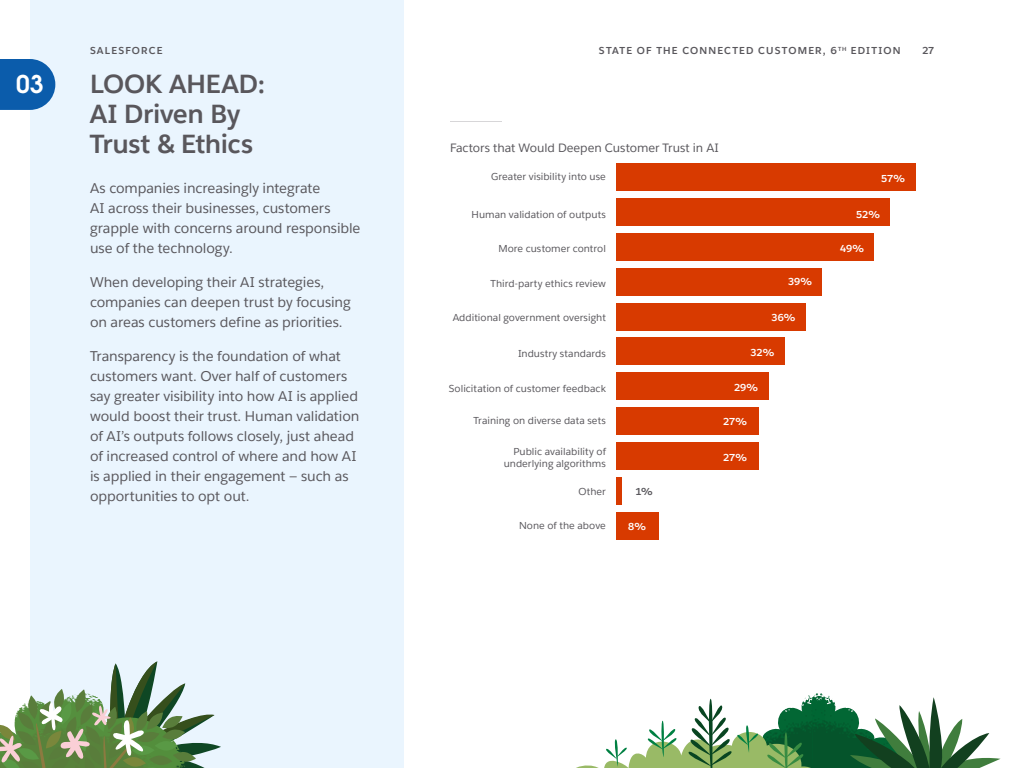
<style>
.page{position:relative;width:1024px;height:768px;background:#fff}
.page>*{position:absolute;margin:0;border:0;box-sizing:border-box;transform-origin:0 0}
.t1{font:700 26px/30px "Salesforce Sans";letter-spacing:-.01em;color:#59575c}
.t2{font:24.3px "Avant Garde For Salesforce Dm";color:#fff}
.t3{font:14px/20px "Salesforce Sans";letter-spacing:-.005em;color:#59575c}
.t4{font:12px "Salesforce Sans";letter-spacing:-.005em;color:#59575c}
.t5{font:10px/12px "Salesforce Sans";color:#59575c;text-align:right}
.t6{font:700 10px "Salesforce Sans";letter-spacing:.12em;color:#59575c}
.t7{font:700 10px "Salesforce Sans";letter-spacing:-.005em;color:#fff}
</style>
<div class="page">
<div style="left:30px;top:0;width:374px;height:768px;background:#eaf5fe"></div>
<svg style="left:0;top:59px;width:55px;height:51px;background:#206ab2"></svg>
<img style="left:812px;top:693px;width:38px;height:75px">
<svg style="left:576px;top:699px;width:244px;height:69px"></svg>
<svg style="left:850px;top:697px;width:151px;height:71px"></svg>
<svg style="left:0;top:661px;width:221px;height:107px"></svg>
<div style="left:616px;top:164px;width:300px;height:27px;background:#d83a00"></div>
<div style="left:616px;top:198px;width:274px;height:28px;background:#d83a00"></div>
<div style="left:616px;top:233px;width:258px;height:28px;background:#d83a00"></div>
<div style="left:616px;top:268px;width:206px;height:28px;background:#d83a00"></div>
<div style="left:616px;top:303px;width:190px;height:28px;background:#d83a00"></div>
<div style="left:616px;top:337px;width:169px;height:28px;background:#d83a00"></div>
<div style="left:616px;top:372px;width:153px;height:28px;background:#d83a00"></div>
<div style="left:616px;top:407px;width:142px;height:28px;background:#d83a00"></div>
<div style="left:616px;top:442px;width:142px;height:28px;background:#d83a00"></div>
<div style="left:616px;top:512px;width:42px;height:27px;background:#d83a00"></div>
<div style="left:616px;top:477px;width:6px;height:28px;background:#d83a00"></div>
<hr style="left:450px;top:121px;width:52px;height:1px;background:#7a787d">
<h2 class="t2" style="left:16px;top:68px;width:29px">03</h2>
<p class="t6" style="left:90px;top:44px;width:74px">SALESFORCE</p>
<p class="t6" style="left:599px;top:44px;width:303px">STATE OF THE CONNECTED CUSTOMER, 6<sup>TH</sup> EDITION</p>
<p class="t6" style="left:922px;top:44px;width:13px">27</p>
<h1 class="t1" style="left:90px;top:69px;width:177px">LOOK AHEAD:<br>AI Driven By<br>Trust &amp; Ethics</h1>
<p class="t3" style="left:90px;top:178px;width:272px">As companies increasingly integrate<br>AI across their businesses, customers grapple with concerns around responsible use of the technology.</p>
<p class="t3" style="left:90px;top:272px;width:262px">When developing their AI strategies, companies can deepen trust by focusing on areas customers define as priorities.</p>
<p class="t3" style="left:90px;top:346px;width:271px">Transparency is the foundation of what customers want. Over half of customers say greater visibility into how AI is applied would boost their trust. Human validation of AI’s outputs follows closely, just ahead of increased control of where and how AI is applied in their engagement — such as opportunities to opt out.</p>
<p class="t4" style="left:450px;top:140px;width:270px">Factors that Would Deepen Customer Trust in AI</p>
<p class="t5" style="left:491px;top:170px;width:116px">Greater visibility into use</p>
<p class="t5" style="left:472px;top:209px;width:136px">Human validation of outputs</p>
<p class="t5" style="left:498px;top:242px;width:109px">More customer control</p>
<p class="t5" style="left:491px;top:278px;width:117px">Third-party ethics review</p>
<p class="t5" style="left:453px;top:311px;width:155px">Additional government oversight</p>
<p class="t5" style="left:518px;top:347px;width:89px">Industry standards</p>
<p class="t5" style="left:449px;top:382px;width:159px">Solicitation of customer feedback</p>
<p class="t5" style="left:473px;top:415px;width:134px">Training on diverse data sets</p>
<p class="t5" style="left:504px;top:446px;width:104px">Public availability of underlying algorithms</p>
<p class="t5" style="left:579px;top:486px;width:29px">Other</p>
<p class="t5" style="left:519px;top:519px;width:88px">None of the above</p>
<p class="t6" style="left:635px;top:485px;width:19px">1%</p>
<p class="t7" style="left:628px;top:520px;width:20px">8%</p>
<p class="t7" style="left:788px;top:275px;width:26px">39%</p>
<p class="t7" style="left:772px;top:311px;width:26px">36%</p>
<p class="t7" style="left:750px;top:346px;width:26px">32%</p>
<p class="t7" style="left:734px;top:381px;width:26px">29%</p>
<p class="t7" style="left:723px;top:415px;width:26px">27%</p>
<p class="t7" style="left:723px;top:451px;width:26px">27%</p>
<p class="t7" style="left:881px;top:172px;width:26px">57%</p>
<p class="t7" style="left:856px;top:208px;width:26px">52%</p>
<p class="t7" style="left:840px;top:242px;width:26px">49%</p>
</div>
